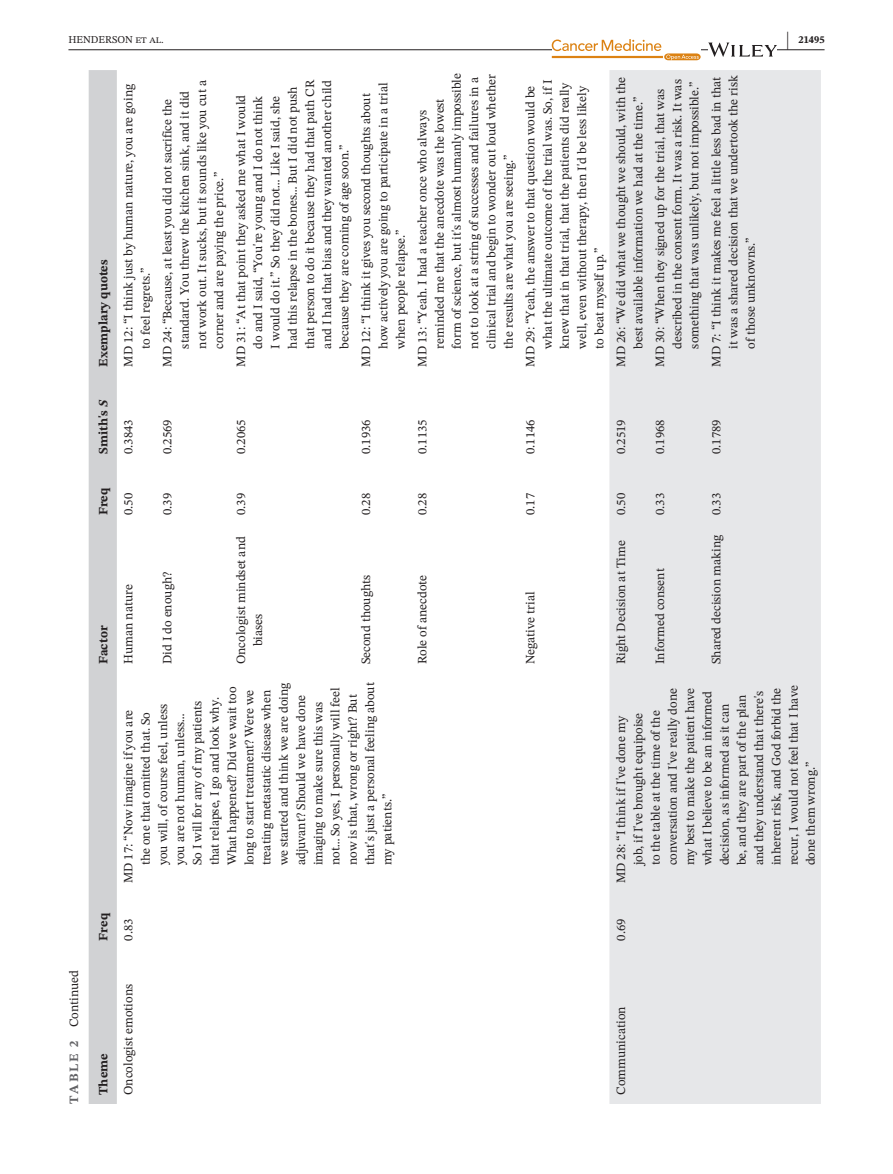
<style>
.page{position:relative;width:893px;height:1174px;background:#fff}
.page>*{position:absolute;margin:0;border:0;box-sizing:border-box;transform-origin:0 0}
.t1{font:700 21px "STIX Two Text";color:#231f20;scale:.42 1}
.t2{font:12.75px/17.2px "STIX Two Text";color:#231f20}
.t3{font:700 12.75px "STIX Two Text";color:#231f20}
.t4{font:10.5px "STIX Two Text";color:#231f20}
.t5{font:700 10.5px "STIX Two Text";color:#231f20}
.s1{font-weight:700;color:#636366}
.s2{font-style:italic}
</style>
<div class="page">
<hr style="left:68px;top:49px;width:756px;height:1px;background:#231f20">
<svg style="left:552px;top:39px;width:149px;height:21px"></svg>
<svg style="left:708px;top:43px;width:69px;height:14px"></svg>
<div style="left:89px;top:70px;width:28px;height:1034px;background:#d1d2d4"></div>
<div style="left:609px;top:70px;width:212px;height:1034px;background:#e6e7e9"></div>
<h1 class="t1" style="left:787px;top:24px;width:8px">|</h1>
<p class="t4" style="left:68px;top:32px;width:97px">HENDERSON et al.</p>
<p class="t5" style="left:798px;top:32px;width:27px">21495</p>
<p class="t2" style="left:65px;top:1104px;width:136px;rotate:-90deg"><span class="s1">TABLE 2</span> Continued</p>
<p class="t3" style="left:94px;top:366px;width:109px;rotate:-90deg">Exemplary quotes</p>
<p class="t2" style="left:120px;top:348px;width:266px;text-indent:-18px;rotate:-90deg">MD 12: “I think just by human nature, you are going to feel regrets.”</p>
<p class="t2" style="left:159px;top:348px;width:270px;text-indent:-18px;rotate:-90deg">MD 24: “Because, at least you did not sacrifice the standard. You threw the kitchen sink, and it did not work out. It sucks, but it sounds like you cut a corner and are paying the price.”</p>
<p class="t2" style="left:232px;top:348px;width:270px;text-indent:-18px;rotate:-90deg">MD 31: “At that point they asked me what I would do and I said, “You're young and I do not think<br>I would do it.” So they did not… Like I said, she had this relapse in the bones… But I did not push that person to do it because they had that path CR and I had that bias and they wanted another child because they are coming of age soon.”</p>
<p class="t2" style="left:357px;top:348px;width:268px;text-indent:-18px;rotate:-90deg">MD 12: “I think it gives you second thoughts about how actively you are going to participate in a trial when people relapse.”</p>
<p class="t2" style="left:414px;top:348px;width:277px;text-indent:-18px;rotate:-90deg">MD 13: “Yeah. I had a teacher once who always reminded me that the anecdote was the lowest form of science, but it's almost humanly impossible not to look at a string of successes and failures in a clinical trial and begin to wonder out loud whether the results are what you are seeing.”</p>
<p class="t2" style="left:521px;top:348px;width:270px;text-indent:-18px;rotate:-90deg">MD 29: “Yeah, the answer to that question would be what the ultimate outcome of the trial was. So, if I knew that in that trial, that the patients did really well, even without therapy, then I'd be less likely to beat myself up.”</p>
<p class="t2" style="left:612px;top:366px;width:291px;text-align:center;rotate:-90deg">MD 26: “We did what we thought we should, with the best available information we had at the time.”</p>
<p class="t2" style="left:651px;top:348px;width:271px;text-indent:-18px;rotate:-90deg">MD 30: “When they signed up for the trial, that was described in the consent form. It was a risk. It was something that was unlikely, but not impossible.”</p>
<p class="t2" style="left:707px;top:348px;width:275px;text-align:justify;text-indent:-18px;rotate:-90deg">MD 7: “I think it makes me feel a little less bad in that it was a shared decision that we undertook the risk of those unknowns.”</p>
<p class="t3" style="left:94px;top:454px;width:56px;rotate:-90deg">Smith's <span class="s2">S</span></p>
<p class="t2" style="left:120px;top:454px;width:36px;rotate:-90deg">0.3843</p>
<p class="t2" style="left:159px;top:454px;width:36px;rotate:-90deg">0.2569</p>
<p class="t2" style="left:232px;top:454px;width:36px;rotate:-90deg">0.2065</p>
<p class="t2" style="left:357px;top:454px;width:36px;rotate:-90deg">0.1936</p>
<p class="t2" style="left:414px;top:454px;width:36px;rotate:-90deg">0.1135</p>
<p class="t2" style="left:521px;top:454px;width:36px;rotate:-90deg">0.1146</p>
<p class="t2" style="left:612px;top:454px;width:36px;rotate:-90deg">0.2519</p>
<p class="t2" style="left:651px;top:454px;width:36px;rotate:-90deg">0.1968</p>
<p class="t2" style="left:707px;top:454px;width:36px;rotate:-90deg">0.1789</p>
<p class="t3" style="left:94px;top:515px;width:29px;rotate:-90deg">Freq</p>
<p class="t3" style="left:94px;top:664px;width:40px;rotate:-90deg">Factor</p>
<p class="t3" style="left:94px;top:940px;width:29px;rotate:-90deg">Freq</p>
<p class="t2" style="left:120px;top:515px;width:24px;rotate:-90deg">0.50</p>
<p class="t2" style="left:120px;top:664px;width:82px;rotate:-90deg">Human nature</p>
<p class="t2" style="left:159px;top:515px;width:24px;rotate:-90deg">0.39</p>
<p class="t2" style="left:159px;top:664px;width:94px;rotate:-90deg">Did I do enough?</p>
<p class="t2" style="left:232px;top:515px;width:24px;rotate:-90deg">0.39</p>
<p class="t2" style="left:232px;top:646px;width:112px;text-indent:-18px;rotate:-90deg">Oncologist mindset and biases</p>
<p class="t2" style="left:357px;top:515px;width:24px;rotate:-90deg">0.28</p>
<p class="t2" style="left:357px;top:664px;width:91px;rotate:-90deg">Second thoughts</p>
<p class="t2" style="left:120px;top:865px;width:185px;text-indent:-18px;rotate:-90deg">MD 17: “Now imagine if you are<br>the one that omitted that. So<br>you will, of course feel, unless you are not human, unless…<br>So I will for any of my patients that relapse, I go and look why.<br>What happened? Did we wait too long to start treatment? Were we treating metastatic disease when we started and think we are doing adjuvant? Should we have done imaging to make sure this was not… So yes, I personally will feel now is that, wrong or right? But that's just a personal feeling about my patients.”</p>
<p class="t2" style="left:120px;top:940px;width:24px;rotate:-90deg">0.83</p>
<p class="t2" style="left:414px;top:515px;width:24px;rotate:-90deg">0.28</p>
<p class="t2" style="left:414px;top:664px;width:91px;rotate:-90deg">Role of anecdote</p>
<p class="t2" style="left:521px;top:515px;width:24px;rotate:-90deg">0.17</p>
<p class="t2" style="left:521px;top:664px;width:74px;rotate:-90deg">Negative trial</p>
<p class="t2" style="left:612px;top:515px;width:24px;rotate:-90deg">0.50</p>
<p class="t2" style="left:612px;top:664px;width:125px;rotate:-90deg">Right Decision at Time</p>
<p class="t2" style="left:651px;top:515px;width:24px;rotate:-90deg">0.33</p>
<p class="t2" style="left:651px;top:664px;width:97px;rotate:-90deg">Informed consent</p>
<p class="t2" style="left:707px;top:515px;width:24px;rotate:-90deg">0.33</p>
<p class="t2" style="left:707px;top:664px;width:131px;rotate:-90deg">Shared decision making</p>
<p class="t2" style="left:612px;top:865px;width:181px;text-indent:-18px;rotate:-90deg">MD 28: “I think if I've done my<br>job, if I've brought equipoise<br>to the table at the time of the conversation and I've really done my best to make the patient have what I believe to be an informed decision, as informed as it can be, and they are part of the plan and they understand that there's inherent risk, and God forbid the recur, I would not feel that I have done them wrong.”</p>
<p class="t2" style="left:612px;top:940px;width:24px;rotate:-90deg">0.69</p>
<p class="t3" style="left:94px;top:1095px;width:43px;rotate:-90deg">Theme</p>
<p class="t2" style="left:120px;top:1095px;width:112px;rotate:-90deg">Oncologist emotions</p>
<p class="t2" style="left:612px;top:1095px;width:90px;rotate:-90deg">Communication</p>
</div>
